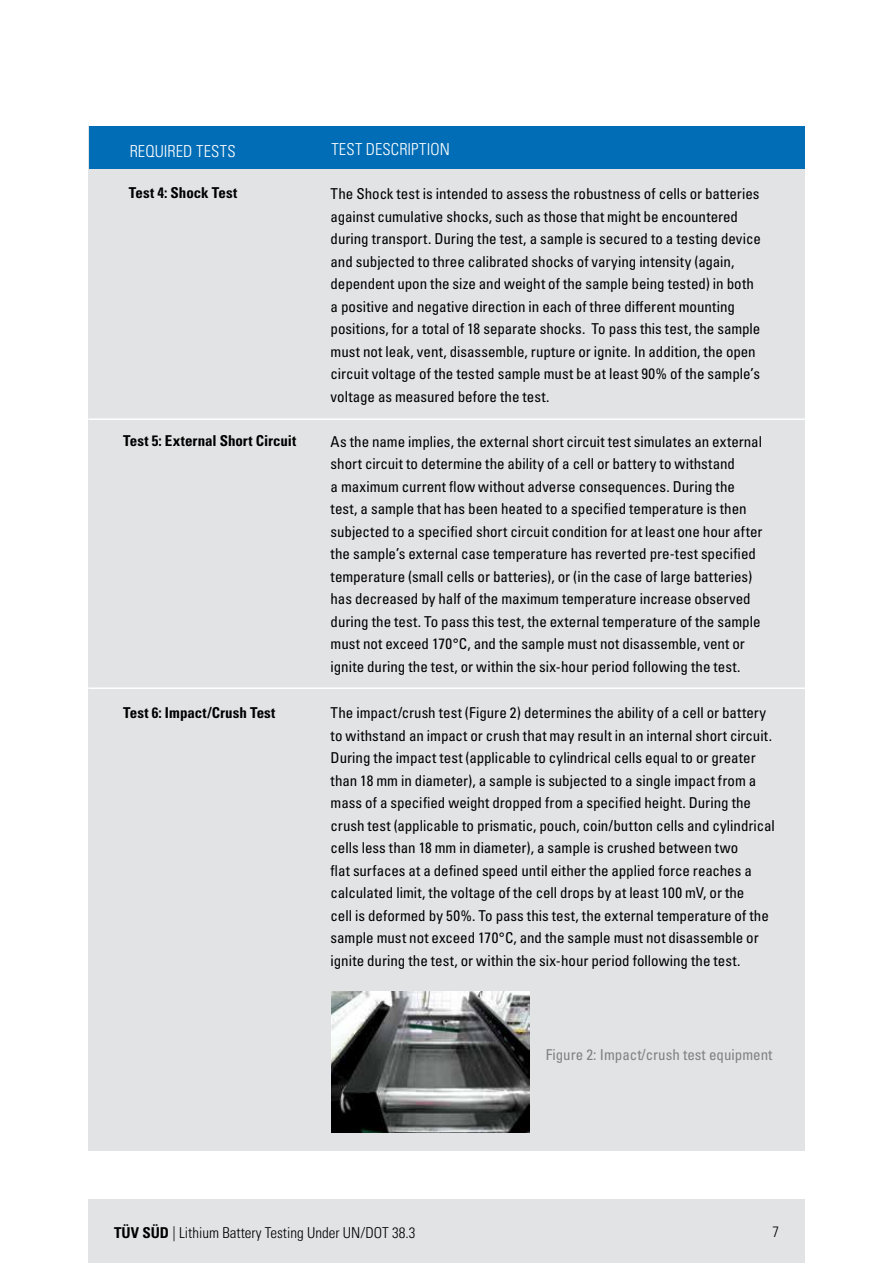
<style>
.page{position:relative;width:893px;height:1263px;background:#fff}
.page>*{position:absolute;margin:0;border:0;box-sizing:border-box;transform-origin:0 0}
.t1{font:16.5px "Univers LTCYR 47 Light Cond";letter-spacing:.01em;color:#fff}
.t2{font:condensed 15px/22.5px "Univers LTCYR 57";color:#000}
.t3{font:15px "Univers LTCYR 67 Bold Cond";color:#000}
.t4{font:15px "Univers LTCYR 47 Light Cond";color:#000}
.t5{font:condensed 15px "Univers LTCYR 57";color:#808285}
.s1{font-family:"Univers LTCYR 67 Bold Cond"}
</style>
<div class="page">
<div style="left:88px;top:1200px;width:717px;height:63px;background:#e2e3e4"></div>
<div style="left:88px;top:126px;width:717px;height:1024px;background:#e2e3e4"></div>
<hr style="left:88px;top:418px;width:726px;height:2px;background:#fff">
<hr style="left:88px;top:687px;width:726px;height:2px;background:#fff">
<div style="left:89px;top:126px;width:716px;height:43px;background:#006db6"></div>
<img style="left:331px;top:992px;width:199px;height:140px">
<p class="t1" style="left:130px;top:139px;width:107px">REQUIRED TESTS</p>
<p class="t1" style="left:331px;top:138px;width:120px">TEST DESCRIPTION</p>
<p class="t3" style="left:129px;top:184px;width:110px">Test 4: Shock Test</p>
<p class="t3" style="left:123px;top:432px;width:175px">Test 5: External Short Circuit</p>
<p class="t3" style="left:123px;top:703px;width:154px">Test 6: Impact/Crush Test</p>
<p class="t2" style="left:331px;top:182px;width:432px">The Shock test is intended to assess the robustness of cells or batteries against cumulative shocks, such as those that might be encountered during transport. During the test, a sample is secured to a testing device and subjected to three calibrated shocks of varying intensity (again, dependent upon the size and weight of the sample being tested) in both a positive and negative direction in each of three different mounting positions, for a total of 18 separate shocks. To pass this test, the sample must not leak, vent, disassemble, rupture or ignite. In addition, the open circuit voltage of the tested sample must be at least 90% of the sample’s voltage as measured before the test.</p>
<p class="t2" style="left:331px;top:430px;width:433px">As the name implies, the external short circuit test simulates an external short circuit to determine the ability of a cell or battery to withstand<br>a maximum current flow without adverse consequences. During the test, a sample that has been heated to a specified temperature is then subjected to a specified short circuit condition for at least one hour after the sample’s external case temperature has reverted pre-test specified temperature (small cells or batteries), or (in the case of large batteries) has decreased by half of the maximum temperature increase observed during the test. To pass this test, the external temperature of the sample must not exceed 170°C, and the sample must not disassemble, vent or ignite during the test, or within the six-hour period following the test.</p>
<p class="t2" style="left:331px;top:701px;width:446px">The impact/crush test (Figure 2) determines the ability of a cell or battery to withstand an impact or crush that may result in an internal short circuit.<br>During the impact test (applicable to cylindrical cells equal to or greater than 18 mm in diameter), a sample is subjected to a single impact from a mass of a specified weight dropped from a specified height. During the crush test (applicable to prismatic, pouch, coin/button cells and cylindrical cells less than 18 mm in diameter), a sample is crushed between two<br>flat surfaces at a defined speed until either the applied force reaches a calculated limit, the voltage of the cell drops by at least 100 mV, or the<br>cell is deformed by 50%. To pass this test, the external temperature of the sample must not exceed 170°C, and the sample must not disassemble or ignite during the test, or within the six-hour period following the test.</p>
<p class="t5" style="left:546px;top:1045px;width:228px">Figure 2: Impact/crush test equipment</p>
<p class="t4" style="left:114px;top:1222px;width:303px"><span class="s1">TÜV SÜD</span> | Lithium Battery Testing Under UN/DOT 38.3</p>
<p class="t4" style="left:772px;top:1222px;width:8px">7</p>
</div>
